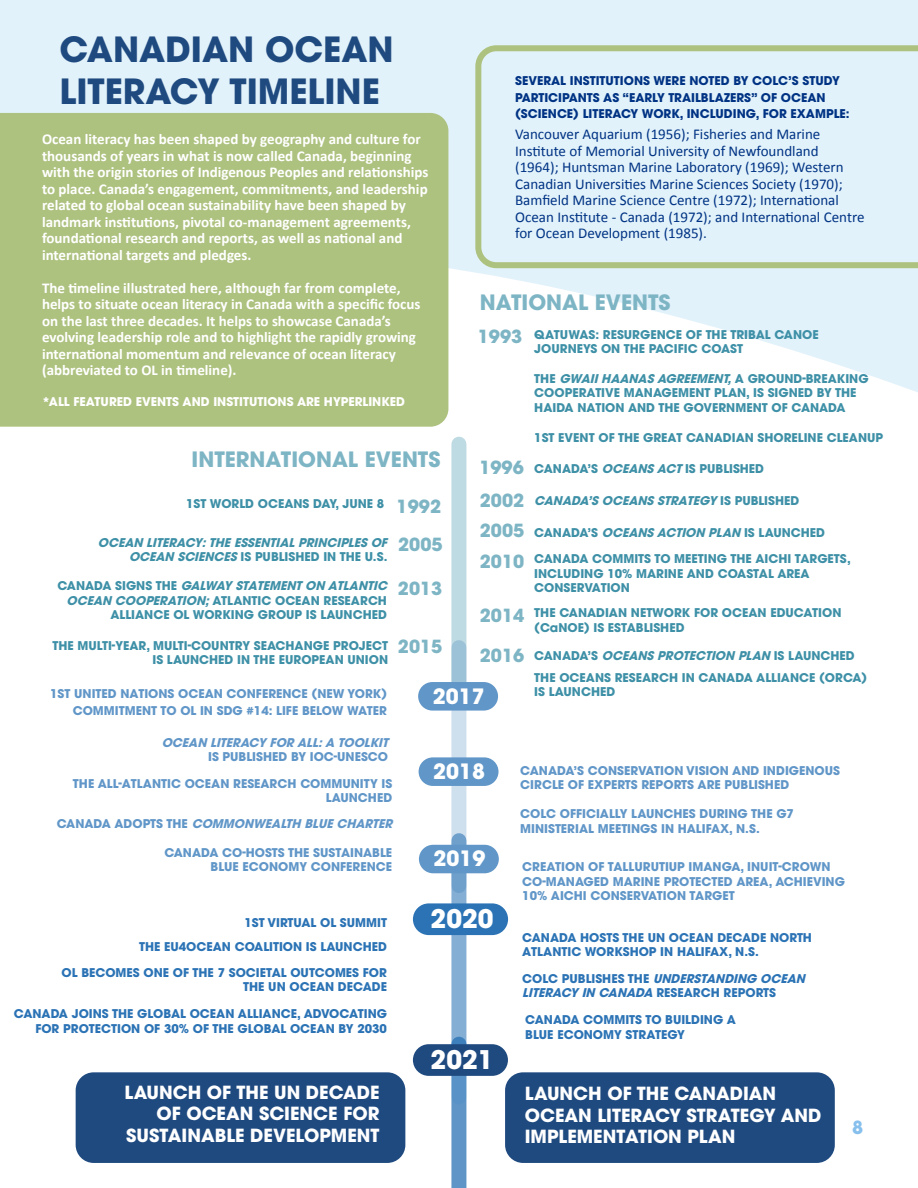
<style>
.page{position:relative;width:918px;height:1188px;background:#fff}
.page>*{position:absolute;margin:0;border:0;box-sizing:border-box;transform-origin:0 0}
.t1{font:700 34.5px/41.4px "ITC Avant Garde Pro";color:#1f4a80}
.t2{font:700 25.5px "ITC Avant Garde Pro";color:#fff}
.t3{font:700 21px "ITC Avant Garde Pro";color:#7eb5c5}
.t4{font:700 21px "ITC Avant Garde Pro";color:#fff}
.t5{font:700 18px/21.6px "ITC Avant Garde Pro";color:#fff}
.t6{font:700 18px "ITC Avant Garde Pro";color:#7eb5c5}
.t7{font:700 18px "ITC Avant Garde Pro";color:#87bfed}
.t8{font:700 15px/16.5px "Calibri";color:#fff}
.t9{font:15px/16.5px "Calibri";color:#003384}
.t10{font:700 12px/14.4px "ITC Avant Garde Pro";color:#3e90a7}
.t11{font:700 12px/14.4px "ITC Avant Garde Pro";color:#6096c8}
.t12{font:700 12px/14.4px "ITC Avant Garde Pro";color:#2b73b5;text-align:right}
.t13{font:italic 700 12px/14.4px "ITC Avant Garde Pro";color:#3e90a7;text-align:right}
.t14{font:700 12px/16.5px "ITC Avant Garde Pro";color:#003384}
.t15{font:italic 700 12px "ITC Avant Garde Pro";color:#6096c8}
.t16{font:italic 700 12px/14.4px "ITC Avant Garde Pro";color:#2b73b5}
.t17{font:700 12px "ITC Avant Garde Pro";color:#fff}
.s1{font-style:normal}
.s2{font-style:italic}
.s3{font-size:18px;color:#7eb5c5}
</style>
<div class="page">
<svg style="left:0;top:0;width:918px;height:551px"></svg>
<div style="left:76px;top:1072px;width:329px;height:91px;background:#1f4a80;border-radius:18px"></div>
<div style="left:505px;top:1072px;width:330px;height:91px;background:#1f4a80;border-radius:18px"></div>
<div style="left:0;top:113px;width:448px;height:314px;background:#aec280"></div>
<div style="left:451px;top:1044px;width:15px;height:144px;background:#6096c7"></div>
<div style="left:451px;top:444px;width:15px;height:243px;background:#bedae2"></div>
<svg style="left:451px;top:886px;width:15px;height:158px;background:#83add3"></svg>
<div style="left:413px;top:1044px;width:95px;height:32px;background:#1f4a80;border-radius:16px"></div>
<div style="left:413px;top:903px;width:95px;height:32px;background:#2b73b5;border-radius:16px"></div>
<svg style="left:451px;top:648px;width:15px;height:238px;background:#b6d0e4"></svg>
<div style="left:418px;top:682px;width:80px;height:29px;background:#6096c8;border-radius:14px"></div>
<div style="left:419px;top:757px;width:80px;height:29px;background:#6096c8;border-radius:14px"></div>
<div style="left:419px;top:845px;width:80px;height:28px;background:#6096c8;border-radius:14px"></div>
<svg style="left:475px;top:45px;width:443px;height:223px;background:#deeef2"></svg>
<h1 class="t1" style="left:60px;top:29px;width:336px">CANADIAN OCEAN<br>LITERACY TIMELINE</h1>
<p class="t8" style="left:42px;top:131px;width:388px">Ocean literacy has been shaped by geography and culture for thousands of years in what is now called Canada, beginning with the origin stories of Indigenous Peoples and relationships to place. Canada’s engagement, commitments, and leadership related to global ocean sustainability have been shaped by landmark institutions, pivotal co-management agreements, foundational research and reports, as well as national and international targets and pledges.</p>
<p class="t8" style="left:42px;top:279px;width:380px">The timeline illustrated here, although far from complete, helps to situate ocean literacy in Canada with a specific focus on the last three decades. It helps to showcase Canada’s evolving leadership role and to highlight the rapidly growing international momentum and relevance of ocean literacy (abbreviated to OL in timeline).</p>
<p class="t17" style="left:42px;top:393px;width:365px">*ALL FEATURED EVENTS AND INSTITUTIONS ARE HYPERLINKED</p>
<h3 class="t3" style="left:192px;top:445px;width:250px">INTERNATIONAL EVENTS</h3>
<p class="t10" style="left:186px;top:497px;width:200px">1ST WORLD OCEANS DAY, JUNE 8</p>
<p class="t6" style="left:397px;top:494px;width:46px">1992</p>
<p class="t13" style="left:98px;top:535px;width:294px">OCEAN LITERACY:THEESSENTIALPRINCIPLES OF<br>OCEAN SCIENCES <span class="s1">IS PUBLISHED IN THE U.S.</span></p>
<p class="t13" style="left:57px;top:579px;width:335px"><span class="s1">C A N A D A S I G N S T H E</span> GALWAY STATEMENTON ATLANTIC</p>
<p class="t10" style="left:67px;top:593px;width:322px"><span class="s2">OCEAN COOPERATION;</span>ATLANTIC OCEAN RESEARCH</p>
<p class="t10" style="left:111px;top:607px;width:278px">ALLIANCE OL WORKING GROUP IS LAUNCHED</p>
<p class="t6" style="left:398px;top:533px;width:46px">2005</p>
<p class="t6" style="left:398px;top:576px;width:46px">2013</p>
<p class="t10" style="left:52px;top:638px;width:337px;text-align:right">THE MULTI-YEAR, MULTI-COUNTRY SEACHANGE PROJECT<br>IS LAUNCHED IN THE EUROPEAN UNION</p>
<p class="t6" style="left:398px;top:634px;width:46px">2015</p>
<p class="t14" style="left:515px;top:72px;width:336px">SEVERAL INSTITUTIONS WERE NOTED BY COLC’S STUDY<br>PARTICIPANTS AS “EARLY TRAILBLAZERS” OF OCEAN (SCIENCE) LITERACY WORK, INCLUDING, FOR EXAMPLE:</p>
<p class="t9" style="left:515px;top:125px;width:351px">Vancouver Aquarium (1956); Fisheries and Marine Institute of Memorial University of Newfoundland (1964); Huntsman Marine Laboratory (1969); Western Canadian Universities Marine Sciences Society (1970); Bamfield Marine Science Centre (1972); International Ocean Institute - Canada (1972); and International Centre for Ocean Development (1985).</p>
<h3 class="t3" style="left:480px;top:288px;width:192px">NATIONAL EVENTS</h3>
<p class="t10" style="left:534px;top:327px;width:286px;text-indent:-56px"><span class="s3">1993</span> QATUWAS: RESURGENCE OF THE TRIBAL CANOE<br>JOURNEYS ON THE PACIFIC COAST</p>
<p class="t10" style="left:534px;top:371px;width:336px">T H E <span class="s2">GWAIIHAANAS AGREEMENT,</span>A G R O U N D - B R E A K I N G<br>COOPERATIVE MANAGEMENT PLAN, IS SIGNED BY THE<br>HAIDA NATION AND THE GOVERNMENT OF CANADA</p>
<p class="t10" style="left:534px;top:430px;width:350px">1ST EVENT OF THE GREAT CANADIAN SHORELINE CLEANUP</p>
<p class="t6" style="left:479px;top:456px;width:46px">1996</p>
<p class="t10" style="left:534px;top:461px;width:231px">CANADA’S <span class="s2">OCEANS ACT</span>IS PUBLISHED</p>
<p class="t6" style="left:480px;top:488px;width:46px">2002</p>
<p class="t13" style="left:534px;top:493px;width:267px">CANADA’S OCEANS STRATEGY <span class="s1">I S P U B L I S H E D</span></p>
<p class="t6" style="left:480px;top:519px;width:46px">2005</p>
<p class="t10" style="left:534px;top:525px;width:292px">CANADA’S <span class="s2">OCEANS ACTION PLAN</span> IS LAUNCHED</p>
<p class="t6" style="left:480px;top:549px;width:46px">2010</p>
<p class="t10" style="left:534px;top:552px;width:318px">CANADA COMMITS TO MEETING THE AICHI TARGETS,<br>INCLUDING 10% MARINE AND COASTAL AREA<br>CONSERVATION</p>
<p class="t6" style="left:480px;top:603px;width:46px">2014</p>
<p class="t6" style="left:480px;top:644px;width:46px">2016</p>
<p class="t10" style="left:534px;top:606px;width:309px">THE CANADIAN NETWORK FOR OCEAN EDUCATION (CaNOE) IS ESTABLISHED</p>
<p class="t10" style="left:534px;top:644px;width:334px;line-height:22.5px">C A N A D A ’ S <span class="s2">OCEANS PROTECTION PLAN</span> I S L A U N C H E D<br>THE OCEANS RESEARCH IN CANADA ALLIANCE (ORCA)</p>
<p class="t11" style="left:50px;top:687px;width:338px">1ST UNITED NATIONS OCEAN CONFERENCE (NEW YORK)</p>
<p class="t10" style="left:534px;top:685px;width:83px">IS LAUNCHED</p>
<p class="t11" style="left:73px;top:703px;width:316px">COMMITMENT TO OL IN SDG #14: LIFE BELOW WATER</p>
<p class="t15" style="left:162px;top:735px;width:232px">OCEAN LITERACY FOR ALL:A TOOLKIT</p>
<p class="t11" style="left:208px;top:750px;width:181px">IS PUBLISHED BY IOC-UNESCO</p>
<h3 class="t4" style="left:433px;top:682px;width:53px">2017</h3>
<h3 class="t4" style="left:433px;top:757px;width:53px">2018</h3>
<p class="t11" style="left:520px;top:763px;width:321px">CANADA’S CONSERVATION VISION AND INDIGENOUS<br>CIRCLE OF EXPERTS REPORTS ARE PUBLISHED</p>
<p class="t11" style="left:520px;top:806px;width:275px">COLC OFFICIALLY LAUNCHES DURING THE G7<br>MINISTERIAL MEETINGS IN HALIFAX, N.S.</p>
<p class="t11" style="left:522px;top:860px;width:324px">CREATION OF TALLURUTIUP IMANGA, INUIT-CROWN<br>CO-MANAGED MARINE PROTECTED AREA, ACHIEVING<br>10% AICHI CONSERVATION TARGET</p>
<p class="t11" style="left:73px;top:776px;width:321px;text-align:right">THE ALL-ATLANTIC OCEAN RESEARCH COMMUNITY IS<br>LAUNCHED</p>
<p class="t15" style="left:57px;top:815px;width:341px"><span class="s1">C A N A D A A D O P T S T H E</span> COMMONWEALTH BLUECHARTER</p>
<p class="t11" style="left:164px;top:845px;width:229px;text-align:right">CANADA CO-HOSTS THE SUSTAINABLE<br>BLUE ECONOMY CONFERENCE</p>
<h3 class="t4" style="left:434px;top:845px;width:53px">2019</h3>
<p class="t12" style="left:139px;top:911px;width:249px;line-height:24px">1ST VIRTUAL OL SUMMIT<br>THE EU4OCEAN COALITION IS LAUNCHED</p>
<p class="t12" style="left:62px;top:965px;width:327px">OL BECOMES ONE OF THE 7 SOCIETAL OUTCOMES FOR<br>THE UN OCEAN DECADE</p>
<p class="t12" style="left:14px;top:1006px;width:375px">CANADA JOINS THE GLOBAL OCEAN ALLIANCE, ADVOCATING<br>FOR PROTECTION OF 30% OF THE GLOBAL OCEAN BY 2030</p>
<p class="t5" style="left:124px;top:1081px;width:257px;text-align:right">LAUNCH OF THE UN DECADE<br>OF OCEAN SCIENCE FOR<br>SUSTAINABLE DEVELOPMENT</p>
<h2 class="t2" style="left:431px;top:902px;width:65px">2020</h2>
<h2 class="t2" style="left:431px;top:1043px;width:65px">2021</h2>
<p class="t12" style="left:522px;top:930px;width:291px;text-align:left">CANADA HOSTS THE UN OCEAN DECADE NORTH<br>ATLANTIC WORKSHOP IN HALIFAX, N.S.</p>
<p class="t16" style="left:522px;top:971px;width:288px"><span class="s1">C O L C P U B L I S H E S T H E</span> UNDERSTANDING OCEAN<br>LITERACY IN CANADA <span class="s1">R E S E A R C H R E P O RT S</span></p>
<p class="t12" style="left:525px;top:1013px;width:212px;text-align:left">CANADA COMMITS TO BUILDING A<br>BLUE ECONOMY STRATEGY</p>
<p class="t5" style="left:525px;top:1083px;width:298px">LAUNCH OF THE CANADIAN<br>OCEAN LITERACY STRATEGY AND<br>IMPLEMENTATION PLAN</p>
<p class="t7" style="left:852px;top:1116px;width:13px">8</p>
</div>
